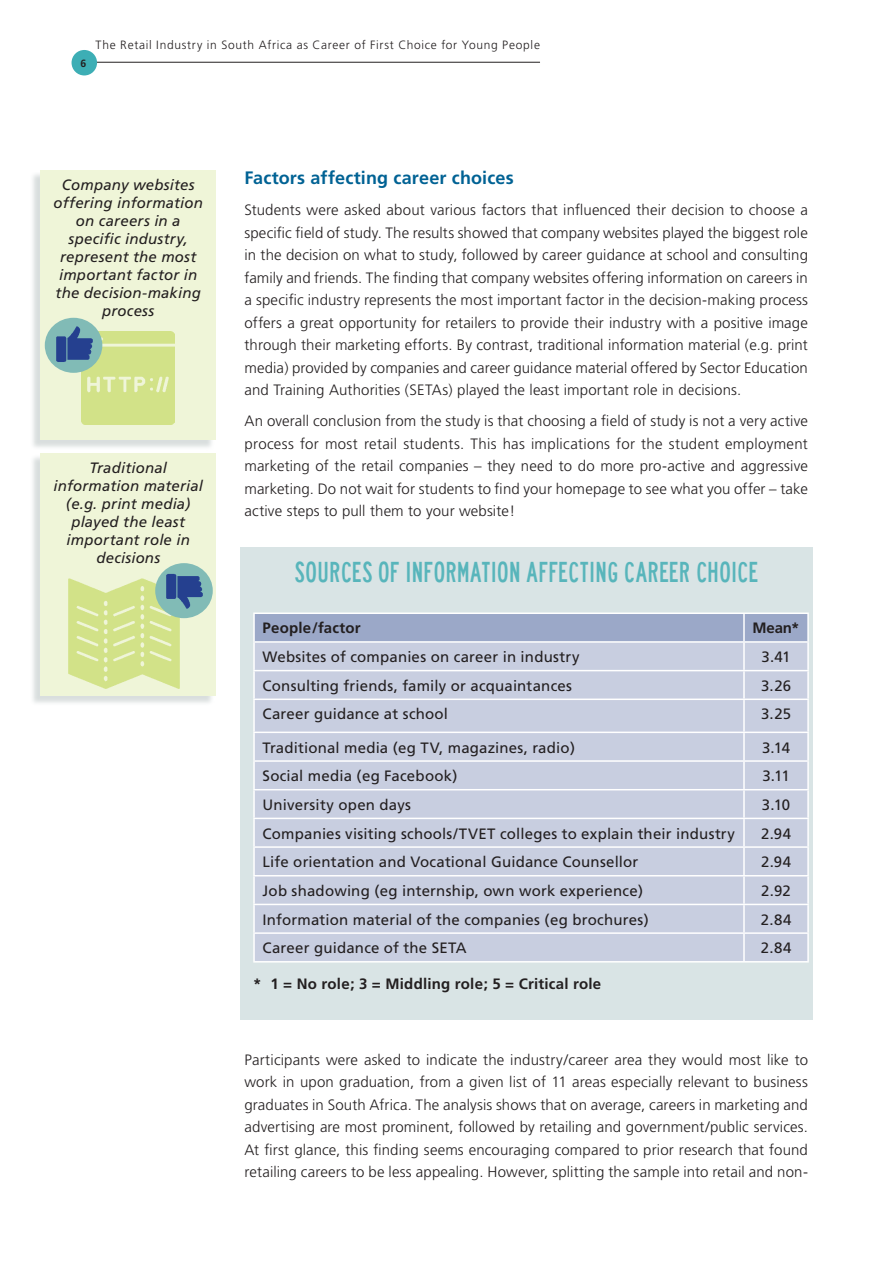
<style>
.page{position:relative;width:893px;height:1263px;background:#fff}
.page>*{position:absolute;margin:0;border:0;box-sizing:border-box;transform-origin:0 0}
.t1{font:30px "Highway Gothic Condensed";letter-spacing:-.005em;color:#58b5bb}
.t2{font:700 18px "Frutiger";letter-spacing:.01em;color:#006294}
.t3{font:300 15px/22.5px "Frutiger";letter-spacing:.01em;color:#231f20;text-align:justify}
.t4{font:15px "Frutiger";letter-spacing:.01em;color:#231f20}
.t5{font:italic 15px/18px "Frutiger";letter-spacing:.01em;color:#231f20;text-align:center}
.t6{font:700 15px "Frutiger";letter-spacing:.015em;color:#231f20}
.t7{font:300 12px "Frutiger";letter-spacing:.06em;color:#231f20}
.t8{font:700 10.5px "Frutiger";color:#231f20}
</style>
<div class="page">
<hr style="left:96px;top:62px;width:444px;height:1px;background:#231f20">
<div style="left:30px;top:172px;width:184px;height:278px;background:#9facab;opacity:.4"></div>
<div style="left:40px;top:170px;width:176px;height:270px;background:#eff5d8"></div>
<div style="left:30px;top:455px;width:184px;height:251px;background:#9facab;opacity:.4"></div>
<div style="left:40px;top:453px;width:176px;height:242px;background:#eff5d8"></div>
<img style="left:68px;top:578px;width:118px;height:111px">
<img style="left:81px;top:332px;width:93px;height:93px">
<div style="left:45px;top:318px;width:57px;height:55px;background:#81bbb6;border-radius:50%"></div>
<img style="left:54px;top:324px;width:40px;height:38px">
<div style="left:155px;top:563px;width:58px;height:55px;background:#81bbb6;border-radius:50%"></div>
<img style="left:164px;top:571px;width:41px;height:41px">
<div style="left:241px;top:547px;width:571px;height:472px;background:#d9e4e5"></div>
<div style="left:255px;top:614px;width:552px;height:27px;background:#9ba8c8"></div>
<div style="left:255px;top:643px;width:552px;height:318px;background:#c8cee0"></div>
<hr style="left:743px;top:614px;width:2px;height:27px;background:#fff">
<hr style="left:743px;top:643px;width:2px;height:27px;background:#fff">
<hr style="left:253px;top:670px;width:491px;height:1px;background:#fff">
<hr style="left:744px;top:670px;width:65px;height:1px;background:#fff">
<hr style="left:743px;top:671px;width:2px;height:27px;background:#fff">
<hr style="left:253px;top:698px;width:491px;height:2px;background:#fff">
<hr style="left:744px;top:698px;width:65px;height:2px;background:#fff">
<hr style="left:743px;top:700px;width:2px;height:32px;background:#fff">
<hr style="left:253px;top:732px;width:491px;height:1px;background:#fff">
<hr style="left:744px;top:732px;width:65px;height:1px;background:#fff">
<hr style="left:743px;top:733px;width:2px;height:27px;background:#fff">
<hr style="left:253px;top:760px;width:491px;height:2px;background:#fff">
<hr style="left:744px;top:760px;width:65px;height:2px;background:#fff">
<hr style="left:743px;top:762px;width:2px;height:27px;background:#fff">
<hr style="left:253px;top:789px;width:491px;height:1px;background:#fff">
<hr style="left:744px;top:789px;width:65px;height:1px;background:#fff">
<hr style="left:743px;top:790px;width:2px;height:28px;background:#fff">
<hr style="left:253px;top:818px;width:491px;height:1px;background:#fff">
<hr style="left:744px;top:818px;width:65px;height:1px;background:#fff">
<hr style="left:743px;top:819px;width:2px;height:27px;background:#fff">
<hr style="left:253px;top:846px;width:491px;height:2px;background:#fff">
<hr style="left:744px;top:846px;width:65px;height:2px;background:#fff">
<hr style="left:743px;top:848px;width:2px;height:27px;background:#fff">
<hr style="left:253px;top:875px;width:491px;height:1px;background:#fff">
<hr style="left:744px;top:875px;width:65px;height:1px;background:#fff">
<hr style="left:743px;top:876px;width:2px;height:28px;background:#fff">
<hr style="left:253px;top:904px;width:491px;height:1px;background:#fff">
<hr style="left:744px;top:904px;width:65px;height:1px;background:#fff">
<hr style="left:743px;top:905px;width:2px;height:27px;background:#fff">
<hr style="left:253px;top:932px;width:491px;height:2px;background:#fff">
<hr style="left:744px;top:932px;width:65px;height:2px;background:#fff">
<hr style="left:743px;top:934px;width:2px;height:27px;background:#fff">
<hr style="left:253px;top:643px;width:2px;height:27px;background:#fff">
<hr style="left:807px;top:643px;width:2px;height:27px;background:#fff">
<hr style="left:253px;top:671px;width:2px;height:27px;background:#fff">
<hr style="left:807px;top:671px;width:2px;height:27px;background:#fff">
<hr style="left:253px;top:700px;width:2px;height:32px;background:#fff">
<hr style="left:807px;top:700px;width:2px;height:32px;background:#fff">
<hr style="left:253px;top:733px;width:2px;height:27px;background:#fff">
<hr style="left:807px;top:733px;width:2px;height:27px;background:#fff">
<hr style="left:253px;top:762px;width:2px;height:27px;background:#fff">
<hr style="left:807px;top:762px;width:2px;height:27px;background:#fff">
<hr style="left:253px;top:790px;width:2px;height:28px;background:#fff">
<hr style="left:807px;top:790px;width:2px;height:28px;background:#fff">
<hr style="left:253px;top:819px;width:2px;height:27px;background:#fff">
<hr style="left:807px;top:819px;width:2px;height:27px;background:#fff">
<hr style="left:253px;top:848px;width:2px;height:27px;background:#fff">
<hr style="left:807px;top:848px;width:2px;height:27px;background:#fff">
<hr style="left:253px;top:876px;width:2px;height:28px;background:#fff">
<hr style="left:807px;top:876px;width:2px;height:28px;background:#fff">
<hr style="left:253px;top:905px;width:2px;height:27px;background:#fff">
<hr style="left:807px;top:905px;width:2px;height:27px;background:#fff">
<hr style="left:253px;top:934px;width:2px;height:27px;background:#fff">
<hr style="left:807px;top:934px;width:2px;height:27px;background:#fff">
<hr style="left:253px;top:961px;width:491px;height:1px;background:#fff">
<hr style="left:744px;top:961px;width:65px;height:1px;background:#fff">
<hr style="left:253px;top:612px;width:491px;height:2px;background:#fff">
<hr style="left:253px;top:614px;width:2px;height:27px;background:#fff">
<hr style="left:744px;top:612px;width:65px;height:2px;background:#fff">
<hr style="left:807px;top:614px;width:2px;height:27px;background:#fff">
<hr style="left:253px;top:641px;width:491px;height:2px;background:#fff">
<hr style="left:744px;top:641px;width:65px;height:2px;background:#fff">
<div style="left:72px;top:50px;width:25px;height:25px;background:#3daeb5;border-radius:50%"></div>
<p class="t8" style="left:81px;top:57px;width:7px">6</p>
<p class="t7" style="left:96px;top:38px;width:446px">The Retail Industry in South Africa as Career of First Choice for Young People</p>
<p class="t5" style="left:54px;top:176px;width:151px">Company websites offering information on careers in a specific industry, represent the most important factor in the decision-making process</p>
<p class="t5" style="left:54px;top:459px;width:151px">Traditional information material (e.g. print media) played the least important role in decisions</p>
<p class="t2" style="left:244px;top:167px;width:271px">Factors affecting career choices</p>
<p class="t3" style="left:244px;top:199px;width:565px">Students were asked about various factors that influenced their decision to choose a specific field of study. The results showed that company websites played the biggest role in the decision on what to study, followed by career guidance at school and consulting family and friends. The finding that company websites offering information on careers in a specific industry represents the most important factor in the decision-making process offers a great opportunity for retailers to provide their industry with a positive image through their marketing efforts. By contrast, traditional information material (e.g. print media) provided by companies and career guidance material offered by Sector Education and Training Authorities (SETAs) played the least important role in decisions.</p>
<p class="t3" style="left:244px;top:410px;width:565px">An overall conclusion from the study is that choosing a field of study is not a very active process for most retail students. This has implications for the student employment marketing of the retail companies – they need to do more pro-active and aggressive marketing. Do not wait for students to find your homepage to see what you offer – take active steps to pull them to your website!</p>
<h1 class="t1" style="left:295px;top:555px;width:465px">SOURCES OF INFORMATION AFFECTING CAREER CHOICE</h1>
<p class="t6" style="left:263px;top:619px;width:100px">People/factor</p>
<p class="t6" style="left:752px;top:619px;width:49px">Mean*</p>
<p class="t4" style="left:263px;top:648px;width:318px">Websites of companies on career in industry</p>
<p class="t4" style="left:761px;top:648px;width:31px">3.41</p>
<p class="t4" style="left:263px;top:677px;width:311px">Consulting friends, family or acquaintances</p>
<p class="t4" style="left:761px;top:677px;width:32px">3.26</p>
<p class="t4" style="left:263px;top:705px;width:187px">Career guidance at school</p>
<p class="t4" style="left:761px;top:705px;width:31px">3.25</p>
<p class="t4" style="left:263px;top:738px;width:314px">Traditional media (eg TV, magazines, radio)</p>
<p class="t4" style="left:762px;top:738px;width:29px">3.14</p>
<p class="t4" style="left:263px;top:767px;width:196px">Social media (eg Facebook)</p>
<p class="t4" style="left:762px;top:767px;width:29px">3.11</p>
<p class="t4" style="left:263px;top:796px;width:150px">University open days</p>
<p class="t4" style="left:762px;top:796px;width:30px">3.10</p>
<p class="t4" style="left:263px;top:824px;width:474px">Companies visiting schools/TVET colleges to explain their industry</p>
<p class="t4" style="left:761px;top:824px;width:31px">2.94</p>
<p class="t4" style="left:263px;top:853px;width:377px">Life orientation and Vocational Guidance Counsellor</p>
<p class="t4" style="left:761px;top:853px;width:31px">2.94</p>
<p class="t4" style="left:263px;top:882px;width:382px">Job shadowing (eg internship, own work experience)</p>
<p class="t4" style="left:761px;top:882px;width:31px">2.92</p>
<p class="t4" style="left:263px;top:910px;width:388px">Information material of the companies (eg brochures)</p>
<p class="t4" style="left:761px;top:910px;width:32px">2.84</p>
<p class="t4" style="left:263px;top:939px;width:206px">Career guidance of the SETA</p>
<p class="t4" style="left:761px;top:939px;width:32px">2.84</p>
<p class="t6" style="left:253px;top:975px;width:350px">* 1 = No role; 3 = Middling role; 5 = Critical role</p>
<p class="t3" style="left:244px;top:1048px;width:565px">Participants were asked to indicate the industry/career area they would most like to work in upon graduation, from a given list of 11 areas especially relevant to business graduates in South Africa. The analysis shows that on average, careers in marketing and advertising are most prominent, followed by retailing and government/public services.<br>At first glance, this finding seems encouraging compared to prior research that found retailing careers to be less appealing. However, splitting the sample into retail and non-</p>
</div>
